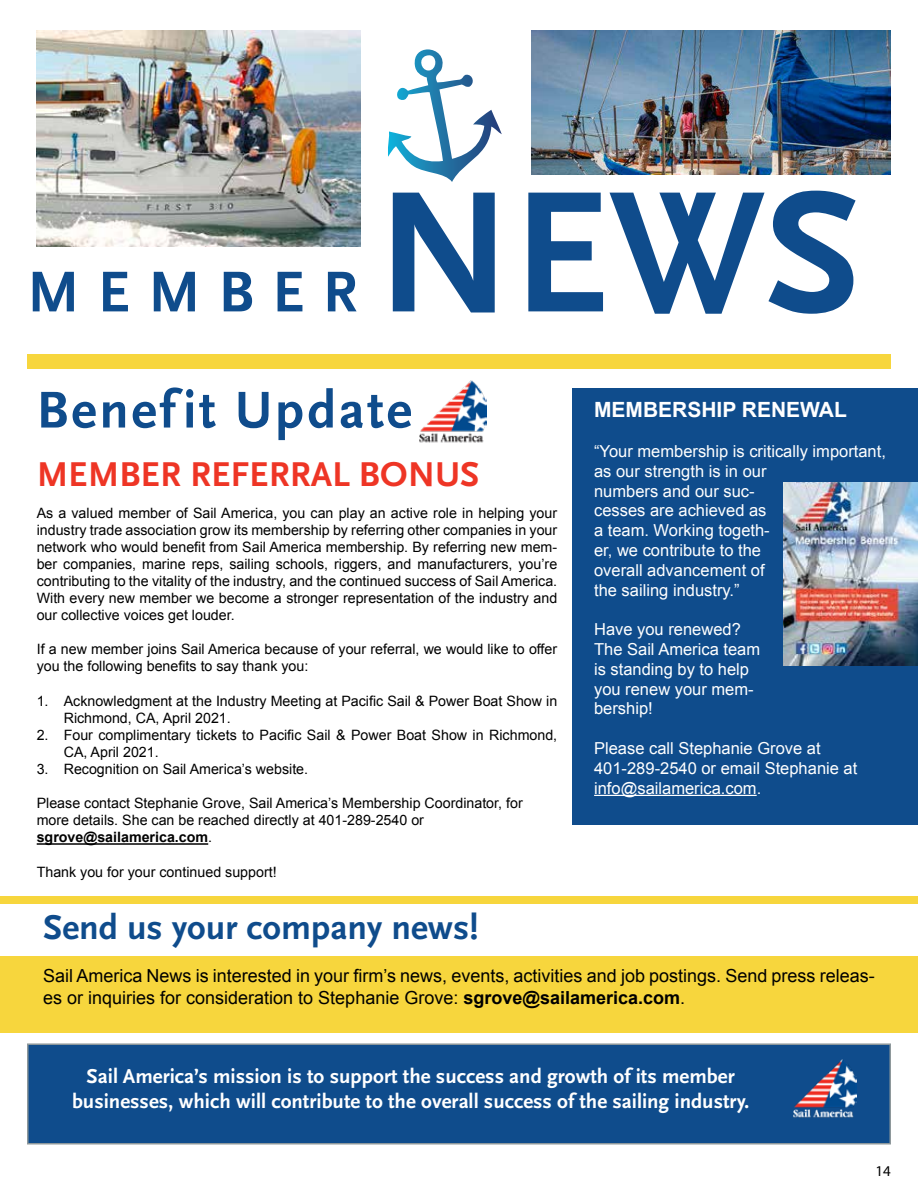
<style>
.page{position:relative;width:918px;height:1188px;background:#fff}
.page>*{position:absolute;margin:0;border:0;box-sizing:border-box;transform-origin:0 0}
.t1{font:700 180px "Scala Sans Pro";color:#0f4c8c}
.t2{font:700 60px "Scala Sans Pro";letter-spacing:.3em;color:#0f4c8c}
.t3{font:700 54px "Scala Sans Pro";letter-spacing:.05em;color:#0f4c8c}
.t4{font:700 36px "Scala Sans Pro";color:#0f4c8c}
.t5{font:700 36px "Scala Sans Pro";color:#ee3525}
.t6{font:700 21px/25.2px "Scala Sans Pro";color:#fff;text-align:center}
.t7{font:700 21px "Arial";color:#fff}
.t8{font:18px/21.6px "Arial";color:#000}
.t9{font:16.5px/19.8px "Arial";color:#fff}
.t10{font:15px "Myriad Pro";color:#000}
.t11{font:14.25px/17.1px "Arial";color:#000}
.s1{font-weight:700}
</style>
<div class="page">
<img style="left:532px;top:31px;width:359px;height:144px">
<img style="left:37px;top:31px;width:324px;height:216px">
<svg style="left:388px;top:49px;width:114px;height:133px"></svg>
<div style="left:27px;top:354px;width:864px;height:15px;background:#f7d63d"></div>
<img style="left:420px;top:380px;width:66px;height:63px">
<hr style="left:37px;top:843px;width:171px;height:2px;background:#000">
<div style="left:0;top:896px;width:918px;height:136px;background:#f7d63d"></div>
<div style="left:0;top:905px;width:918px;height:51px;background:#fff"></div>
<div style="left:27px;top:1043px;width:864px;height:101px;background:#0f4c8c;border:2px solid #8e989b"></div>
<img style="left:794px;top:1060px;width:62px;height:58px">
<div style="left:572px;top:389px;width:346px;height:436px;background:#0f4c8c"></div>
<hr style="left:594px;top:795px;width:163px;height:1px;background:#fff">
<img style="left:783px;top:483px;width:135px;height:182px">
<h2 class="t2" style="left:27px;top:257px;width:332px">MEMBER</h2>
<h1 class="t1" style="left:376px;top:150px;width:487px">NEWS</h1>
<h3 class="t3" style="left:37px;top:379px;width:377px">Benefit Update</h3>
<h3 class="t5" style="left:37px;top:454px;width:444px">MEMBER REFERRAL BONUS</h3>
<p class="t11" style="left:37px;top:504px;width:522px;text-align:justify">As a valued member of Sail America, you can play an active role in helping your industry trade association grow its membership by referring other companies in your network who would benefit from Sail America membership. By referring new mem&shy;ber companies, marine reps, sailing schools, riggers, and manufacturers, you’re contributing to the vitality of the industry, and the continued success of Sail America.<br>With every new member we become a stronger representation of the industry and our collective voices get louder.</p>
<p class="t11" style="left:37px;top:641px;width:522px">If a new member joins Sail America because of your referral, we would like to offer you the following benefits to say thank you:</p>
<p class="t11" style="left:64px;top:692px;width:495px;text-indent:-27px">1. Acknowledgment at the Industry Meeting at Pacific Sail &amp; Power Boat Show in<br>Richmond, CA, April 2021.</p>
<p class="t11" style="left:64px;top:726px;width:495px;text-indent:-27px">2. Four complimentary tickets to Pacific Sail &amp; Power Boat Show in Richmond,<br>CA, April 2021.</p>
<p class="t11" style="left:37px;top:761px;width:273px">3. Recognition on Sail America’s website.</p>
<p class="t11" style="left:37px;top:795px;width:488px">Please contact Stephanie Grove, Sail America’s Membership Coordinator, for more details. She can be reached directly at 401-289-2540 or <span class="s1">sgrove@sailamerica.com</span>.</p>
<p class="t11" style="left:37px;top:863px;width:241px">Thank you for your continued support!</p>
<h3 class="t4" style="left:43px;top:907px;width:437px">Send us your company news!</h3>
<p class="t8" style="left:43px;top:965px;width:833px">Sail America News is interested in your firm’s news, events, activities and job postings. Send press releas&shy;es or inquiries for consideration to Stephanie Grove: <span class="s1">sgrove@sailamerica.com</span>.</p>
<h3 class="t7" style="left:594px;top:396px;width:254px">MEMBERSHIP RENEWAL</h3>
<p class="t9" style="left:594px;top:442px;width:293px">“Your membership is critically important, as our strength is in our<br>numbers and our suc-<br>cesses are achieved as<br>a team. Working togeth-<br>er, we contribute to the<br>overall advancement of<br>the sailing industry.”</p>
<p class="t9" style="left:594px;top:620px;width:167px">Have you renewed?<br>The Sail America team is standing by to help you renew your mem&shy;bership!</p>
<p class="t9" style="left:594px;top:739px;width:265px">Please call Stephanie Grove at<br>401-289-2540 or email Stephanie at info@sailamerica.com.</p>
<h3 class="t6" style="left:72px;top:1064px;width:679px">Sail America’s mission is to support the success and growth of its member businesses, which will contribute to the overall success of the sailing industry.</h3>
<p class="t10" style="left:876px;top:1162px;width:17px">14</p>
</div>
